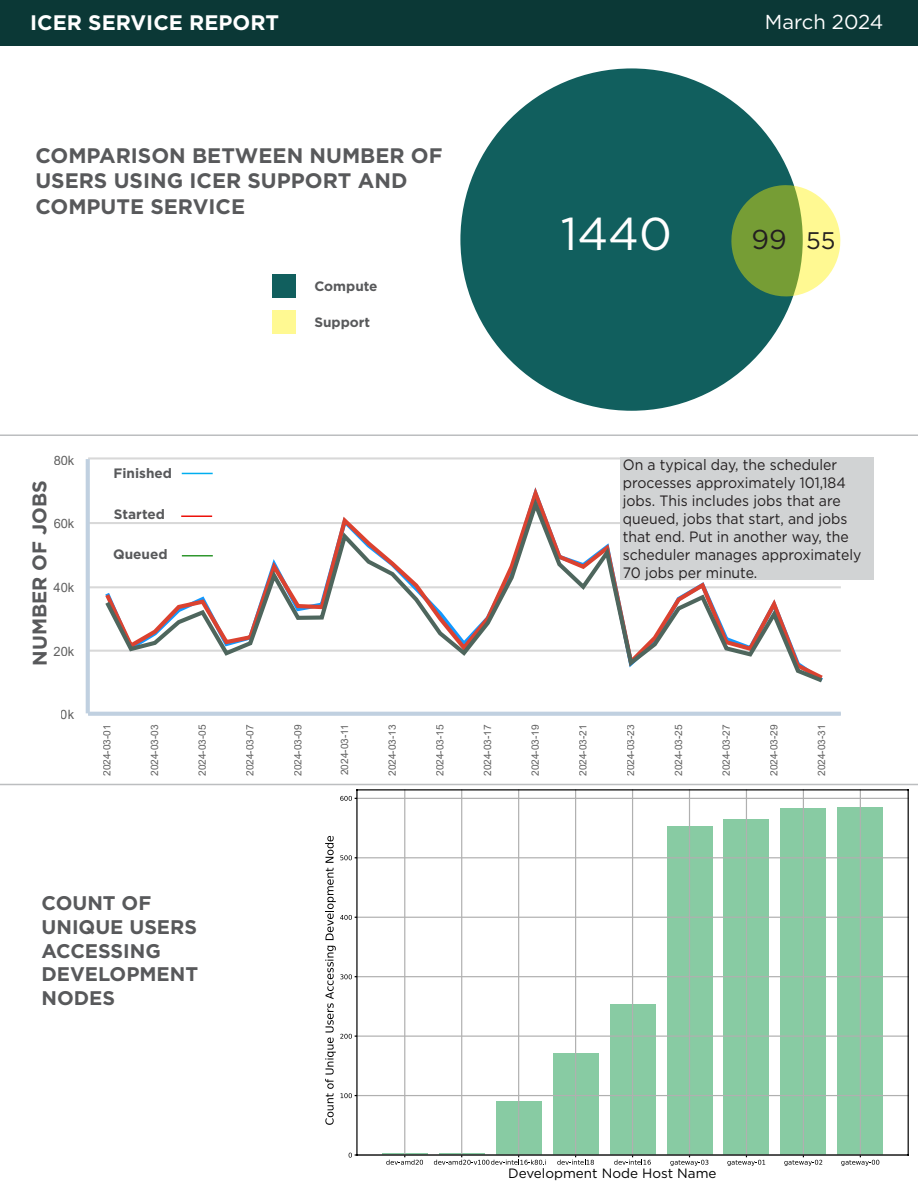
<style>
.page{position:relative;width:918px;height:1188px;background:#fff}
.page>*{position:absolute;margin:0;border:0;box-sizing:border-box;transform-origin:0 0}
.t1{font:46.05px "Gotham";color:#fff}
.t2{font:27.3px "Gotham";color:#231f20}
.t3{font:700 21px/25.2px "Gotham";color:#58595b}
.t4{font:700 21px "Gotham";color:#fff}
.t5{font:20.25px "Gotham";color:#fff}
.t6{font:700 19.8px/23.7px "Gotham";color:#58595b}
.t7{font:15px/18px "Gotham";color:#231f20;scale:.94 1}
.t8{font:700 13.65px "Gotham";color:#58595b}
.t9{font:13.5px "Gotham";color:#000}
.t10{font:12.9px "Arial";color:#606060}
.t11{font:10.05px "Arial";color:#606060}
.s1{font-size:24px}
</style>
<div class="page">
<hr style="left:0;top:784px;width:918px;height:1px;background:#bcbec0">
<div style="left:0;top:0;width:918px;height:45px;background:#0b3836"></div>
<div style="left:272px;top:275px;width:23px;height:23px;background:#115f5e"></div>
<div style="left:272px;top:310px;width:23px;height:23px;background:#fff992"></div>
<div style="left:460px;top:68px;width:343px;height:343px;background:#115f5e;border-radius:50%"></div>
<svg style="left:731px;top:185px;width:109px;height:111px"></svg>
<hr style="left:0;top:434px;width:918px;height:2px;background:#bcbec0">
<hr style="left:182px;top:473px;width:31px;height:1px;background:#00aeef">
<hr style="left:382px;top:1153px;width:46px;height:2px;background:#88cba3">
<hr style="left:439px;top:1153px;width:46px;height:2px;background:#88cba3">
<div style="left:496px;top:1102px;width:45px;height:53px;background:#88cba3"></div>
<div style="left:553px;top:1054px;width:45px;height:101px;background:#88cba3"></div>
<div style="left:610px;top:1004px;width:45px;height:151px;background:#88cba3"></div>
<div style="left:667px;top:826px;width:45px;height:329px;background:#88cba3"></div>
<div style="left:724px;top:820px;width:45px;height:335px;background:#88cba3"></div>
<div style="left:781px;top:808px;width:45px;height:347px;background:#88cba3"></div>
<div style="left:838px;top:807px;width:45px;height:348px;background:#88cba3"></div>
<hr style="left:404px;top:790px;width:1px;height:365px;background:#b0b0b0">
<svg style="left:386px;top:1156px;width:37px;height:9px"></svg>
<hr style="left:461px;top:790px;width:1px;height:365px;background:#b0b0b0">
<hr style="left:518px;top:790px;width:1px;height:365px;background:#b0b0b0">
<svg style="left:434px;top:1156px;width:112px;height:9px"></svg>
<hr style="left:575px;top:790px;width:1px;height:365px;background:#b0b0b0">
<svg style="left:557px;top:1156px;width:37px;height:9px"></svg>
<hr style="left:632px;top:790px;width:1px;height:365px;background:#b0b0b0">
<svg style="left:614px;top:1156px;width:37px;height:9px"></svg>
<hr style="left:689px;top:790px;width:1px;height:365px;background:#b0b0b0">
<svg style="left:670px;top:1156px;width:38px;height:10px"></svg>
<hr style="left:746px;top:790px;width:1px;height:365px;background:#b0b0b0">
<svg style="left:727px;top:1156px;width:38px;height:10px"></svg>
<hr style="left:803px;top:790px;width:1px;height:365px;background:#b0b0b0">
<svg style="left:784px;top:1156px;width:38px;height:10px"></svg>
<hr style="left:860px;top:790px;width:1px;height:365px;background:#b0b0b0">
<svg style="left:841px;top:1156px;width:38px;height:10px"></svg>
<svg style="left:349px;top:1153px;width:8px;height:5px"></svg>
<hr style="left:357px;top:1095px;width:551px;height:1px;background:#b0b0b0">
<hr style="left:357px;top:1036px;width:551px;height:1px;background:#b0b0b0">
<hr style="left:357px;top:976px;width:551px;height:1px;background:#b0b0b0">
<svg style="left:325px;top:946px;width:31px;height:179px"></svg>
<hr style="left:357px;top:917px;width:551px;height:1px;background:#b0b0b0">
<hr style="left:357px;top:857px;width:551px;height:1px;background:#b0b0b0">
<svg style="left:325px;top:836px;width:31px;height:104px"></svg>
<hr style="left:357px;top:798px;width:551px;height:1px;background:#b0b0b0">
<svg style="left:340px;top:796px;width:16px;height:5px"></svg>
<hr style="left:357px;top:789px;width:551px;height:1px;background:#000">
<hr style="left:357px;top:1154px;width:551px;height:2px;background:#000">
<hr style="left:908px;top:790px;width:1px;height:365px;background:#000">
<hr style="left:356px;top:790px;width:2px;height:365px;background:#000">
<hr style="left:88px;top:650px;width:753px;height:2px;background:#d8d8d8">
<hr style="left:88px;top:586px;width:753px;height:2px;background:#d8d8d8">
<hr style="left:88px;top:522px;width:753px;height:2px;background:#d8d8d8">
<hr style="left:88px;top:457px;width:753px;height:2px;background:#d8d8d8">
<svg style="left:88px;top:712px;width:753px;height:4px;background:#c3d2e1"></svg>
<hr style="left:86px;top:459px;width:4px;height:254px;background:#c0d0e0">
<svg style="left:102px;top:492px;width:725px;height:191px"></svg>
<div style="left:620px;top:458px;width:254px;height:122px;background:#d1d3d4"></div>
<h3 class="t4" style="left:30px;top:9px;width:250px">ICER SERVICE REPORT</h3>
<h3 class="t5" style="left:765px;top:9px;width:120px">March 2024</h3>
<h3 class="t3" style="left:35px;top:143px;width:409px">COMPARISON BETWEEN NUMBER OF<br>USERS USING ICER SUPPORT AND<br>COMPUTE SERVICE</h3>
<p class="t8" style="left:314px;top:277px;width:65px">Compute</p>
<p class="t8" style="left:314px;top:313px;width:57px">Support</p>
<h1 class="t1" style="left:561px;top:204px;width:113px">1440</h1>
<h2 class="t2" style="left:751px;top:222px;width:85px">99 <span class="s1">55</span></h2>
<p class="t10" style="left:54px;top:451px;width:22px">80k</p>
<p class="t7" style="left:623px;top:455px;width:255px">On a typical day, the scheduler processes approximately 101,184 jobs. This includes jobs that are queued, jobs that start, and jobs that end. Put in another way, the scheduler manages approximately<br>70 jobs per minute.</p>
<p class="t8" style="left:114px;top:464px;width:60px">Finished</p>
<p class="t8" style="left:114px;top:505px;width:53px">Started</p>
<p class="t8" style="left:113px;top:545px;width:56px">Queued</p>
<h3 class="t6" style="left:28px;top:666px;width:187px;rotate:-90deg">NUMBER OF JOBS</h3>
<p class="t10" style="left:54px;top:515px;width:22px">60k</p>
<p class="t10" style="left:54px;top:579px;width:22px">40k</p>
<p class="t10" style="left:54px;top:642px;width:22px">20k</p>
<p class="t10" style="left:61px;top:705px;width:15px">0k</p>
<p class="t11" style="left:100px;top:776px;width:53px;rotate:-90deg">2024-03-01</p>
<p class="t11" style="left:148px;top:776px;width:53px;rotate:-90deg">2024-03-03</p>
<p class="t11" style="left:196px;top:776px;width:53px;rotate:-90deg">2024-03-05</p>
<p class="t11" style="left:243px;top:776px;width:53px;rotate:-90deg">2024-03-07</p>
<p class="t11" style="left:291px;top:776px;width:53px;rotate:-90deg">2024-03-09</p>
<p class="t11" style="left:338px;top:775px;width:52px;rotate:-90deg">2024-03-11</p>
<p class="t11" style="left:385px;top:776px;width:53px;rotate:-90deg">2024-03-13</p>
<p class="t11" style="left:433px;top:776px;width:53px;rotate:-90deg">2024-03-15</p>
<p class="t11" style="left:481px;top:776px;width:53px;rotate:-90deg">2024-03-17</p>
<p class="t11" style="left:528px;top:776px;width:53px;rotate:-90deg">2024-03-19</p>
<p class="t11" style="left:576px;top:776px;width:53px;rotate:-90deg">2024-03-21</p>
<p class="t11" style="left:624px;top:776px;width:53px;rotate:-90deg">2024-03-23</p>
<p class="t11" style="left:672px;top:776px;width:53px;rotate:-90deg">2024-03-25</p>
<p class="t11" style="left:719px;top:776px;width:53px;rotate:-90deg">2024-03-27</p>
<p class="t11" style="left:767px;top:776px;width:53px;rotate:-90deg">2024-03-29</p>
<p class="t11" style="left:815px;top:776px;width:53px;rotate:-90deg">2024-03-31</p>
<h3 class="t6" style="left:42px;top:891px;width:158px">COUNT OF<br>UNIQUE USERS<br>ACCESSING<br>DEVELOPMENT<br>NODES</h3>
<p class="t9" style="left:508px;top:1165px;width:210px">Development Node Host Name</p>
</div>
